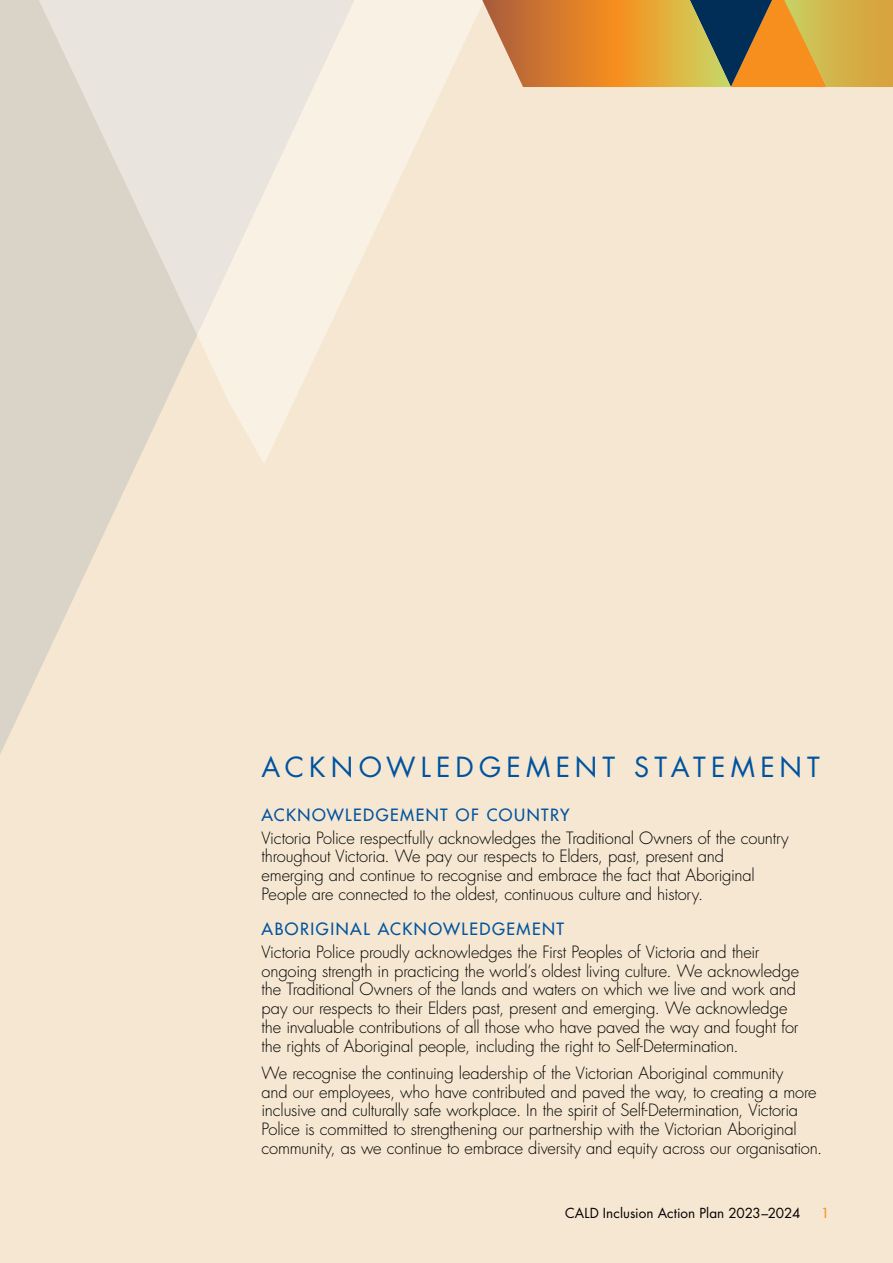
<style>
.page{position:relative;width:893px;height:1263px;background:#f5e7d1}
.page>*{position:absolute;margin:0;border:0;box-sizing:border-box;transform-origin:0 0}
.Acknowledgement_Head{font:27px "Futura Std";letter-spacing:.19em;color:#00539f}
.body__P{font:300 16.5px/18.8px "Futura Std";letter-spacing:-.01em;color:#000}
.Acknowledgement_subs{font:500 16.5px "Futura Std";letter-spacing:.09em;color:#00539f}
.t1{font:13.5px "Futura Std";color:#000}
.t2{font:500 13.5px "Futura Std";color:#f78f1e}
</style>
<div class="page">
<svg style="left:0;top:0;width:136px;height:754px;fill:#dad3c7"></svg>
<svg style="left:33px;top:0;width:443px;height:464px"></svg>
<svg style="left:476px;top:0;width:417px;height:87px;background:#c99343"></svg>
<h2 class="Acknowledgement_Head" style="left:261px;top:750px;width:560px">ACKNOWLEDGEMENT STATEMENT</h2>
<h3 class="Acknowledgement_subs" style="left:261px;top:804px;width:309px">ACKNOWLEDGEMENT OF COUNTRY</h3>
<p class="body__P" style="left:261px;top:829px;width:529px">Victoria Police respectfully acknowledges the Traditional Owners of the country throughout Victoria. We pay our respects to Elders, past, present and emerging and continue to recognise and embrace the fact that Aboriginal People are connected to the oldest, continuous culture and history.</p>
<h3 class="Acknowledgement_subs" style="left:261px;top:918px;width:304px">ABORIGINAL ACKNOWLEDGEMENT</h3>
<p class="body__P" style="left:261px;top:943px;width:539px">Victoria Police proudly acknowledges the First Peoples of Victoria and their ongoing strength in practicing the world’s oldest living culture. We acknowledge the Traditional Owners of the lands and waters on which we live and work and pay our respects to their Elders past, present and emerging. We acknowledge the invaluable contributions of all those who have paved the way and fought for the rights of Aboriginal people, including the right to Self-Determination.</p>
<p class="body__P" style="left:261px;top:1064px;width:562px">We recognise the continuing leadership of the Victorian Aboriginal community<br>and our employees, who have contributed and paved the way, to creating a more inclusive and culturally safe workplace. In the spirit of Self-Determination, Victoria Police is committed to strengthening our partnership with the Victorian Aboriginal community, as we continue to embrace diversity and equity across our organisation.</p>
<p class="t1" style="left:565px;top:1204px;width:237px">CALD Inclusion Action Plan 2023–2024</p>
<p class="t2" style="left:821px;top:1205px;width:9px">1</p>
</div>
